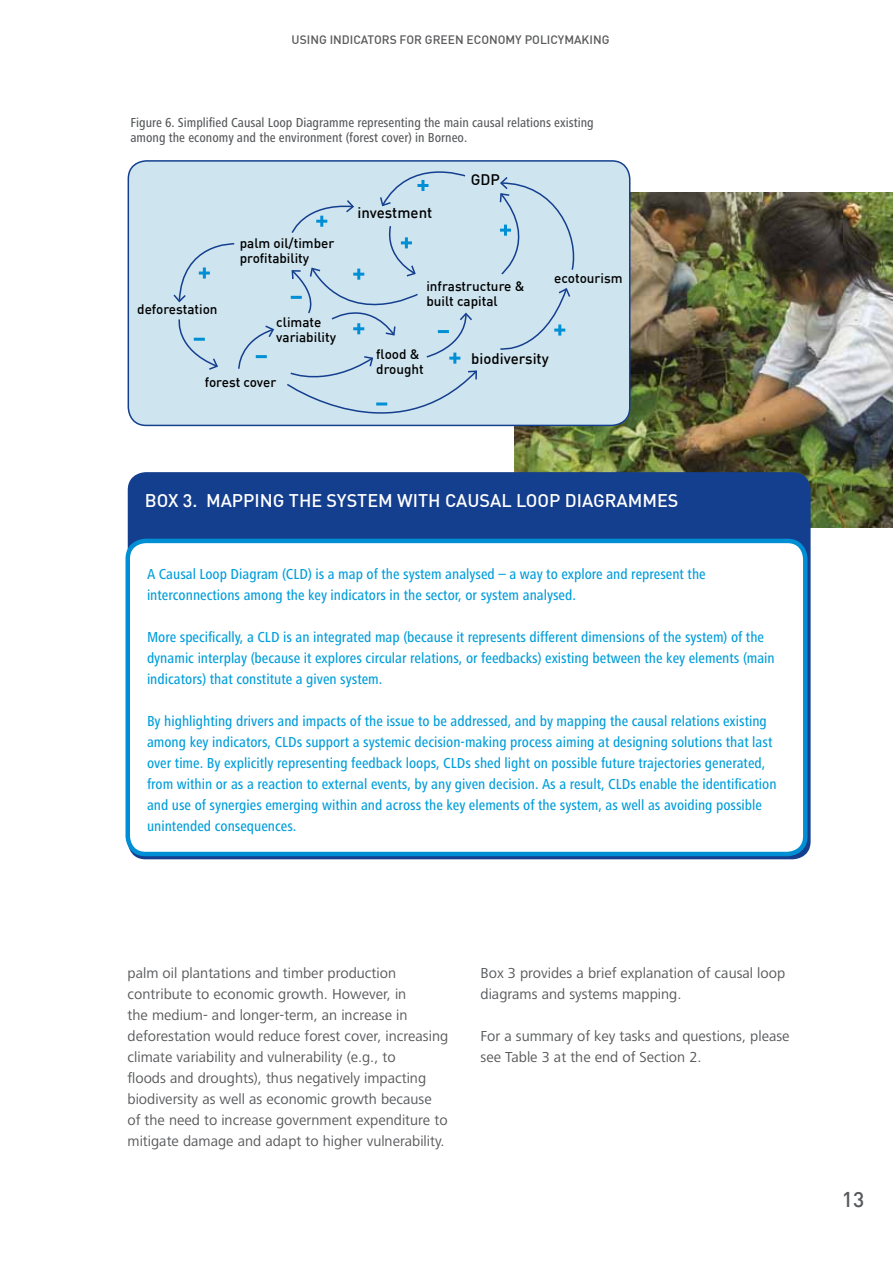
<style>
.page{position:relative;width:893px;height:1263px;background:#fff}
.page>*{position:absolute;margin:0;border:0;box-sizing:border-box;transform-origin:0 0}
.t1{font:500 21px "DIN";color:#58595b}
.t2{font:500 18px "DIN";color:#fff}
.t3{font:500 condensed 15px/21px "Frutiger Next LT";color:#009edb}
.t4{font:15px/21px "Frutiger Next LT";color:#58595b}
.t5{font:500 15px "DIN";color:#000}
.t6{font:500 condensed 13.5px/15px "Frutiger Next LT";color:#58595b}
.t7{font:500 13.5px/15px "DIN";color:#000}
.t8{font:500 12px "DIN";color:#58595b}
</style>
<div class="page">
<img style="left:514px;top:192px;width:379px;height:335px">
<div style="left:128px;top:161px;width:502px;height:264px;background:#cee4ef;border-radius:18px"></div>
<div style="left:128px;top:160px;width:502px;height:266px;border:2px solid #143e8e;border-radius:18px"></div>
<svg style="left:178px;top:319px;width:40px;height:51px"></svg>
<svg style="left:173px;top:243px;width:62px;height:60px"></svg>
<svg style="left:238px;top:325px;width:36px;height:44px"></svg>
<svg style="left:500px;top:288px;width:71px;height:62px"></svg>
<svg style="left:499px;top:177px;width:76px;height:98px"></svg>
<svg style="left:286px;top:160px;width:192px;height:267px"></svg>
<div style="left:128px;top:472px;width:683px;height:387px;background:#143e8e;border-radius:18px"></div>
<div style="left:128px;top:541px;width:677px;height:313px;background:#fff;border-radius:18px"></div>
<div style="left:125px;top:539px;width:682px;height:317px;border:4px solid #008fd5;border-radius:18px"></div>
<p class="t8" style="left:292px;top:32px;width:319px">using indicators for green economy policymaking</p>
<p class="t6" style="left:130px;top:115px;width:465px">Figure 6. Simplified Causal Loop Diagramme representing the main causal relations existing among the economy and the environment (forest cover) in Borneo.</p>
<p class="t7" style="left:137px;top:301px;width:82px">deforestation</p>
<p class="t7" style="left:240px;top:235px;width:96px">palm oil/timber profitability</p>
<p class="t7" style="left:276px;top:314px;width:61px">climate variability</p>
<p class="t7" style="left:205px;top:374px;width:73px">forest cover</p>
<p class="t5" style="left:357px;top:203px;width:76px">investment</p>
<p class="t5" style="left:471px;top:170px;width:11px">GDP</p>
<p class="t7" style="left:426px;top:279px;width:100px">infrastructure &amp; built capital</p>
<p class="t7" style="left:554px;top:270px;width:70px">ecotourism</p>
<p class="t7" style="left:376px;top:346px;width:49px">flood &amp; drought</p>
<p class="t5" style="left:471px;top:349px;width:79px">biodiversity</p>
<p class="t2" style="left:145px;top:489px;width:535px">Box 3. Mapping the system with Causal Loop D iagrammes</p>
<p class="t3" style="left:147px;top:564px;width:560px">A Causal Loop Diagram (CLD) is a map of the system analysed – a way to explore and represent the interconnections among the key indicators in the sector, or system analysed.</p>
<p class="t3" style="left:147px;top:627px;width:629px">More specifically, a CLD is an integrated map (because it represents different dimensions of the system) of the dynamic interplay (because it explores circular relations, or feedbacks) existing between the key elements (main indicators) that constitute a given system.</p>
<p class="t3" style="left:147px;top:711px;width:631px">By highlighting drivers and impacts of the issue to be addressed, and by mapping the causal relations existing among key indicators, CLDs support a systemic decision-making process aiming at designing solutions that last over time. By explicitly representing feedback loops, CLDs shed light on possible future trajectories generated, from within or as a reaction to external events, by any given decision. As a result, CLDs enable the identification and use of synergies emerging within and across the key elements of the system, as well as avoiding possible unintended consequences.</p>
<p class="t4" style="left:128px;top:963px;width:322px">palm oil plantations and timber production contribute to economic growth. However, in<br>the medium- and longer-term, an increase in deforestation would reduce forest cover, increasing climate variability and vulnerability (e.g., to<br>floods and droughts), thus negatively impacting biodiversity as well as economic growth because of the need to increase government expenditure to mitigate damage and adapt to higher vulnerability.</p>
<p class="t4" style="left:480px;top:963px;width:306px">Box 3 provides a brief explanation of causal loop diagrams and systems mapping.</p>
<p class="t4" style="left:480px;top:1026px;width:311px">For a summary of key tasks and questions, please see Table 3 at the end of Section 2.</p>
<h1 class="t1" style="left:842px;top:1186px;width:24px">13</h1>
</div>
